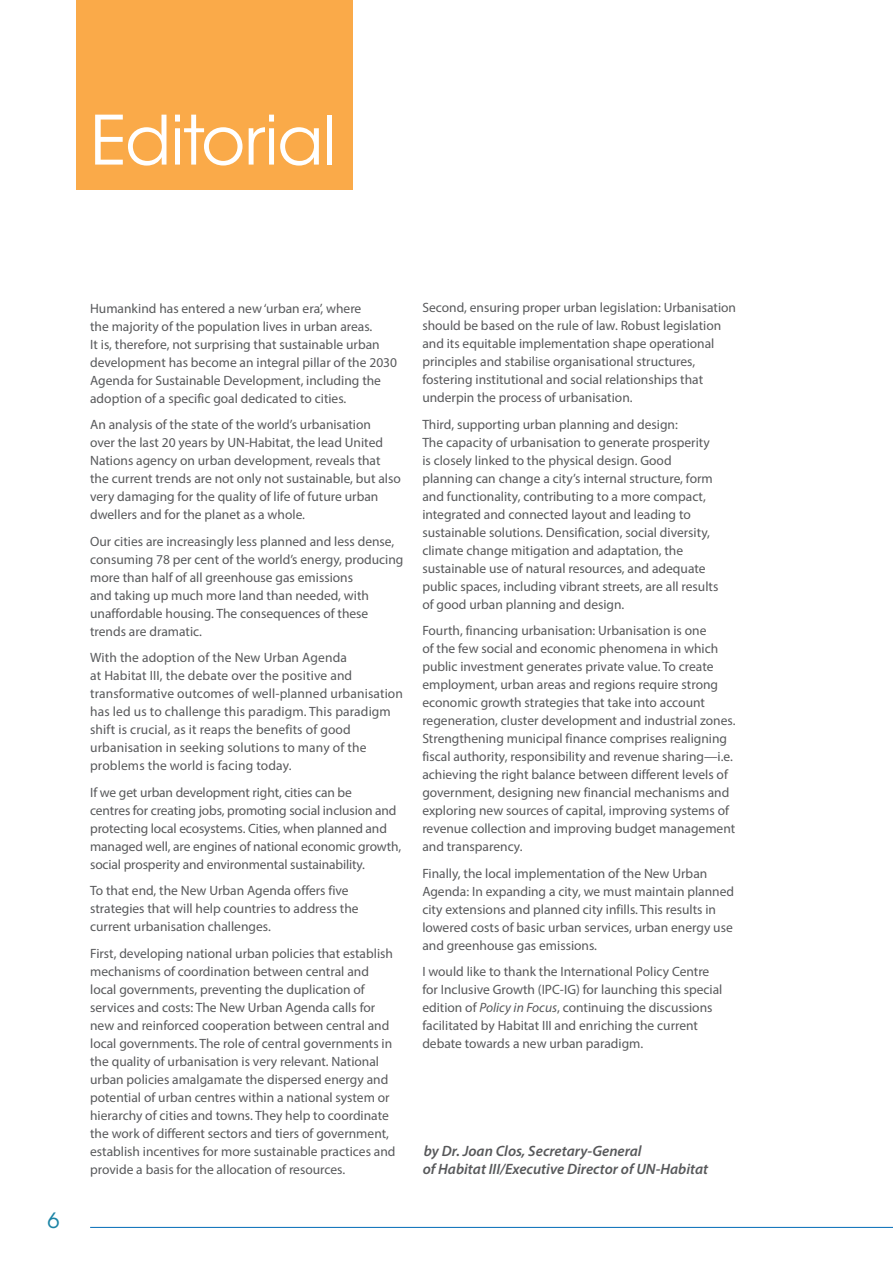
<style>
.page{position:relative;width:893px;height:1263px;background:#fff}
.page>*{position:absolute;margin:0;border:0;box-sizing:border-box;transform-origin:0 0}
.t1{font:67.5px "ITC Avant Garde Std";letter-spacing:-.02em;color:#fff}
.t2{font:21px "ITC Avant Garde Std";color:#1c84a5}
.t3{font:italic 600 15px/18px "Myriad Pro";color:#58595b}
.t4{font:13.5px/18px "Myriad Pro";color:#58595b}
.s1{font-style:italic}
</style>
<div class="page">
<hr style="left:90px;top:1227px;width:803px;height:1px;background:#006bb6">
<div style="left:76px;top:0;width:277px;height:190px;background:#faaa49"></div>
<h1 class="t1" style="left:90px;top:99px;width:248px">Editorial</h1>
<h2 class="t2" style="left:47px;top:1207px;width:14px">6</h2>
<p class="t4" style="left:90px;top:299px;width:308px">Humankind has entered a new ‘urban era’, where<br>the majority of the population lives in urban areas.<br>It is, therefore, not surprising that sustainable urban development has become an integral pillar of the 2030<br>Agenda for Sustainable Development, including the adoption of a specific goal dedicated to cities.</p>
<p class="t4" style="left:90px;top:415px;width:312px">An analysis of the state of the world’s urbanisation<br>over the last 20 years by UN-Habitat, the lead United Nations agency on urban development, reveals that the current trends are not only not sustainable, but also very damaging for the quality of life of future urban dwellers and for the planet as a whole.</p>
<p class="t4" style="left:90px;top:532px;width:315px">Our cities are increasingly less planned and less dense, consuming 78 per cent of the world’s energy, producing more than half of all greenhouse gas emissions<br>and taking up much more land than needed, with unaffordable housing. The consequences of these trends are dramatic.</p>
<p class="t4" style="left:90px;top:648px;width:314px">With the adoption of the New Urban Agenda<br>at Habitat III, the debate over the positive and transformative outcomes of well-planned urbanisation has led us to challenge this paradigm. This paradigm shift is crucial, as it reaps the benefits of good urbanisation in seeking solutions to many of the problems the world is facing today.</p>
<p class="t4" style="left:90px;top:783px;width:312px">If we get urban development right, cities can be<br>centres for creating jobs, promoting social inclusion and protecting local ecosystems. Cities, when planned and managed well, are engines of national economic growth, social prosperity and environmental sustainability.</p>
<p class="t4" style="left:90px;top:881px;width:270px">To that end, the New Urban Agenda offers five strategies that will help countries to address the current urbanisation challenges.</p>
<p class="t4" style="left:90px;top:944px;width:307px">First, developing national urban policies that establish mechanisms of coordination between central and local governments, preventing the duplication of services and costs: The New Urban Agenda calls for new and reinforced cooperation between central and local governments. The role of central governments in the quality of urbanisation is very relevant. National urban policies amalgamate the dispersed energy and potential of urban centres within a national system or hierarchy of cities and towns. They help to coordinate the work of different sectors and tiers of government, establish incentives for more sustainable practices and provide a basis for the allocation of resources.</p>
<p class="t4" style="left:422px;top:299px;width:315px">Second, ensuring proper urban legislation: Urbanisation should be based on the rule of law. Robust legislation and its equitable implementation shape operational principles and stabilise organisational structures, fostering institutional and social relationships that underpin the process of urbanisation.</p>
<p class="t4" style="left:422px;top:415px;width:298px">Third, supporting urban planning and design:<br>The capacity of urbanisation to generate prosperity is closely linked to the physical design. Good planning can change a city’s internal structure, form and functionality, contributing to a more compact, integrated and connected layout and leading to sustainable solutions. Densification, social diversity, climate change mitigation and adaptation, the sustainable use of natural resources, and adequate public spaces, including vibrant streets, are all results of good urban planning and design.</p>
<p class="t4" style="left:422px;top:622px;width:315px">Fourth, financing urbanisation: Urbanisation is one<br>of the few social and economic phenomena in which public investment generates private value. To create employment, urban areas and regions require strong economic growth strategies that take into account regeneration, cluster development and industrial zones.<br>Strengthening municipal finance comprises realigning fiscal authority, responsibility and revenue sharing—i.e. achieving the right balance between different levels of government, designing new financial mechanisms and exploring new sources of capital, improving systems of revenue collection and improving budget management and transparency.</p>
<p class="t4" style="left:422px;top:864px;width:313px">Finally, the local implementation of the New Urban Agenda: In expanding a city, we must maintain planned city extensions and planned city infills. This results in lowered costs of basic urban services, urban energy use and greenhouse gas emissions.</p>
<p class="t4" style="left:422px;top:963px;width:302px">I would like to thank the International Policy Centre for Inclusive Growth (IPC-IG) for launching this special edition of <span class="s1">Policy in Focus</span>, continuing the discussions facilitated by Habitat III and enriching the current debate towards a new urban paradigm.</p>
<p class="t3" style="left:423px;top:1141px;width:287px">by Dr. Joan Clos, Secretary-General<br>of Habitat III/Executive Director of UN-Habitat</p>
</div>
